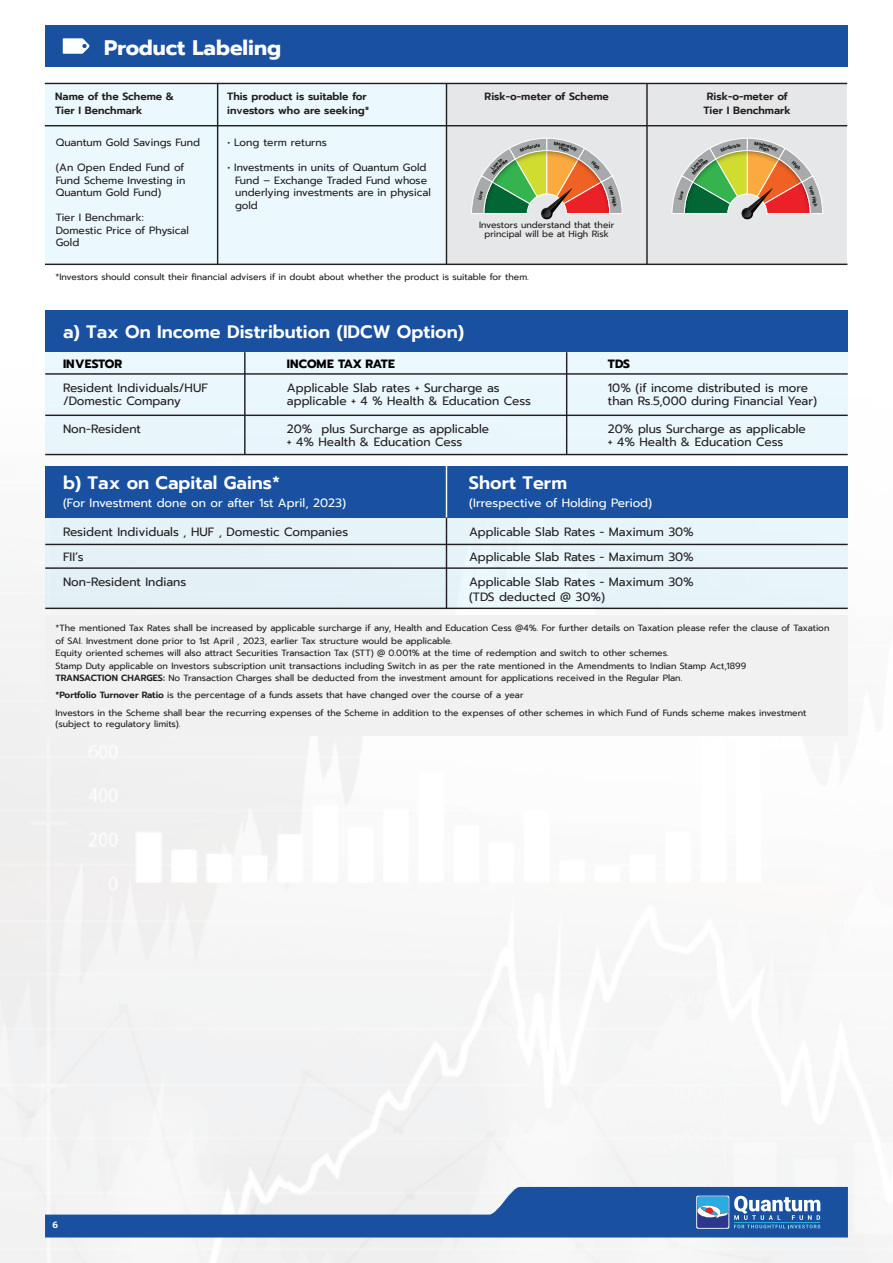
<style>
.page{position:relative;width:893px;height:1263px;background:#fff}
.page>*{position:absolute;margin:0;border:0;box-sizing:border-box;transform-origin:0 0}
.t1{font:700 21px "Prompt";color:#fff}
.t2{font:600 18px "Prompt";color:#fff}
.t3{font:12px/12.6px "Prompt";color:#231f20}
.t4{font:12px "Prompt";color:#fff}
.t5{font:700 12px "Prompt";color:#000}
.t6{font:10.5px/12.6px "Prompt";color:#231f20}
.t7{font:600 10.5px/13.5px "Prompt";color:#231f20}
.t8{font:9px/12.5px "Prompt";color:#231f20}
.t9{font:600 9px "Prompt";color:#fff}
.s1{font-weight:600}
</style>
<div class="page">
<img style="left:0;top:82px;width:893px;height:1181px">
<div style="left:45px;top:616px;width:802px;height:120px;background:#f1f1f2"></div>
<div style="left:45px;top:83px;width:401px;height:181px;background:#ebf8fd"></div>
<div style="left:446px;top:83px;width:401px;height:181px;background:#e6e7e8"></div>
<div style="left:45px;top:25px;width:803px;height:42px;background:#1951a0"></div>
<hr style="left:45px;top:125px;width:802px;height:1px;background:#231f20">
<hr style="left:45px;top:264px;width:802px;height:1px;background:#231f20">
<hr style="left:45px;top:83px;width:802px;height:1px;background:#231f20">
<hr style="left:217px;top:83px;width:1px;height:181px;background:#231f20">
<hr style="left:646px;top:83px;width:2px;height:181px;background:#231f20">
<hr style="left:446px;top:83px;width:1px;height:181px;background:#231f20">
<svg style="left:63px;top:38px;width:26px;height:16px"></svg>
<div style="left:45px;top:352px;width:803px;height:102px;background:#eaf7fc"></div>
<hr style="left:45px;top:373px;width:803px;height:2px;background:#231f20">
<hr style="left:45px;top:415px;width:803px;height:1px;background:#231f20">
<hr style="left:45px;top:454px;width:803px;height:1px;background:#231f20">
<hr style="left:244px;top:352px;width:2px;height:102px;background:#231f20">
<hr style="left:566px;top:352px;width:1px;height:102px;background:#231f20">
<div style="left:45px;top:311px;width:803px;height:41px;background:#1951a0"></div>
<div style="left:45px;top:517px;width:803px;height:91px;background:#e6f3f8"></div>
<hr style="left:45px;top:544px;width:803px;height:1px;background:#231f20">
<hr style="left:45px;top:567px;width:803px;height:2px;background:#231f20">
<hr style="left:45px;top:608px;width:803px;height:1px;background:#231f20">
<hr style="left:446px;top:517px;width:1px;height:91px;background:#231f20">
<div style="left:45px;top:466px;width:803px;height:51px;background:#1951a0"></div>
<hr style="left:446px;top:466px;width:1px;height:51px;background:#fff">
<svg style="left:45px;top:1187px;width:803px;height:50px"></svg>
<svg style="left:471px;top:138px;width:151px;height:82px"></svg>
<svg style="left:672px;top:138px;width:151px;height:82px"></svg>
<h1 class="t1" style="left:104px;top:32px;width:178px">Product Labeling</h1>
<p class="t7" style="left:55px;top:90px;width:120px">Name of the Scheme &amp;<br>Tier I Benchmark</p>
<p class="t7" style="left:227px;top:90px;width:144px">This product is suitable for investors who are seeking*</p>
<p class="t7" style="left:485px;top:90px;width:126px">Risk-o-meter of Scheme</p>
<p class="t6" style="left:56px;top:136px;width:146px">Quantum Gold Savings Fund</p>
<p class="t6" style="left:56px;top:161px;width:131px">(An Open Ended Fund of<br>Fund Scheme Investing in<br>Quantum Gold Fund)</p>
<p class="t6" style="left:56px;top:211px;width:135px">Tier I Benchmark:<br>Domestic Price of Physical<br>Gold</p>
<p class="t6" style="left:228px;top:136px;width:101px">• Long term returns</p>
<p class="t6" style="left:235px;top:161px;width:197px;text-indent:-7px">• Investments in units of Quantum Gold<br>Fund – Exchange Traded Fund whose underlying investments are in physical gold</p>
<p class="t8" style="left:479px;top:220px;width:137px;line-height:9.4px;text-align:center">Investors understand that their principal will be at High Risk</p>
<p class="t8" style="left:56px;top:271px;width:475px">*Investors should consult their financial advisers if in doubt about whether the product is suitable for them.</p>
<p class="t7" style="left:704px;top:90px;width:89px;text-align:center">Risk-o-meter of<br>Tier I Benchmark</p>
<h2 class="t2" style="left:63px;top:319px;width:403px">a) Tax On Income Distribution (IDCW Option)</h2>
<h3 class="t5" style="left:63px;top:354px;width:61px">INVESTOR</h3>
<h3 class="t3" style="left:287px;top:382px;width:246px">Applicable Slab rates + Surcharge as applicable + 4 % Health &amp; Education Cess</h3>
<h3 class="t3" style="left:287px;top:423px;width:204px">20% plus Surcharge as applicable + 4% Health &amp; Education Cess</h3>
<h3 class="t5" style="left:287px;top:354px;width:109px">INCOME TAX RATE</h3>
<h3 class="t5" style="left:608px;top:354px;width:24px">TDS</h3>
<h3 class="t3" style="left:608px;top:382px;width:211px">10% (if income distributed is more than Rs.5,000 during Financial Year)</h3>
<h3 class="t3" style="left:608px;top:423px;width:199px">20% plus Surcharge as applicable + 4% Health &amp; Education Cess</h3>
<h3 class="t3" style="left:63px;top:382px;width:146px">Resident Individuals/HUF /Domestic Company</h3>
<h3 class="t3" style="left:63px;top:423px;width:80px">Non-Resident</h3>
<h2 class="t2" style="left:63px;top:470px;width:218px">b) Tax on Capital Gains*</h2>
<h2 class="t2" style="left:469px;top:470px;width:100px">Short Term</h2>
<h3 class="t4" style="left:63px;top:494px;width:285px">(For Investment done on or after 1st April, 2023)</h3>
<h3 class="t4" style="left:469px;top:494px;width:184px">(Irrespective of Holding Period)</h3>
<h3 class="t3" style="left:63px;top:519px;width:287px;line-height:25.2px">Resident Individuals , HUF , Domestic Companies<br>FII’s<br>Non-Resident Indians</h3>
<h3 class="t3" style="left:469px;top:519px;width:226px;line-height:25.2px;text-align:justify">Applicable Slab Rates - Maximum 30% Applicable Slab Rates - Maximum 30% Applicable Slab Rates - Maximum 30%</h3>
<h3 class="t3" style="left:469px;top:590px;width:138px">(TDS deducted @ 30%)</h3>
<p class="t8" style="left:56px;top:622px;width:775px">*The mentioned Tax Rates shall be increased by applicable surcharge if any, Health and Education Cess @4%. For further details on Taxation please refer the clause of Taxation of SAI. Investment done prior to 1st April , 2023, earlier Tax structure would be applicable.<br>Equity oriented schemes will also attract Securities Transaction Tax (STT) @ 0.001% at the time of redemption and switch to other schemes.<br>Stamp Duty applicable on Investors subscription unit transactions including Switch in as per the rate mentioned in the Amendments to Indian Stamp Act,1899<br><span class="s1">TRANSACTION CHARGES:</span> No Transaction Charges shall be deducted from the investment amount for applications received in the Regular Plan.</p>
<p class="t8" style="left:55px;top:686px;width:752px;line-height:18px"><span class="s1">*Portfolio Turnover Ratio</span> is the percentage of a funds assets that have changed over the course of a year<br>Investors in the Scheme shall bear the recurring expenses of the Scheme in addition to the expenses of other schemes in which Fund of Funds scheme makes investment</p>
<p class="t8" style="left:55px;top:718px;width:127px">(subject to regulatory limits).</p>
<p class="t9" style="left:53px;top:1218px;width:7px">6</p>
</div>
